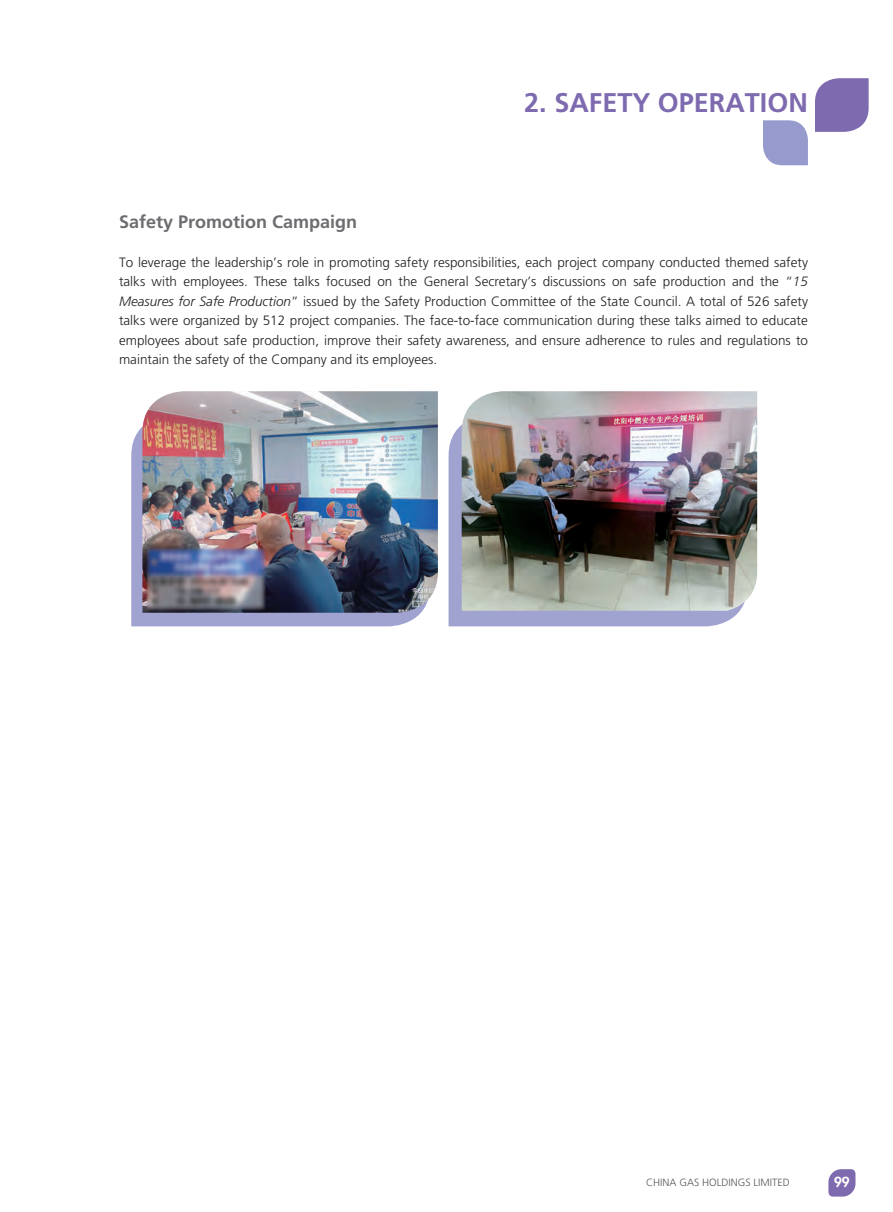
<style>
.page{position:relative;width:893px;height:1212px;background:#fff}
.page>*{position:absolute;margin:0;border:0;box-sizing:border-box;transform-origin:0 0}
.t1{font:700 27px "Frutiger LT Std";color:#7e6aaf}
._02_H2{font:700 18px "Frutiger LT Std";color:#6c6d70}
._00_Body_Text{font:300 13.5px/19.5px "Frutiger LT Std";color:#231f20;text-align:justify}
.t2{font:800 13.5px "Futura Std";color:#fff}
.t3{font:300 10.5px "Frutiger LT Std";color:#57585a}
.s1{font-style:italic}
</style>
<div class="page">
<svg style="left:815px;top:78px;width:54px;height:54px"></svg>
<svg style="left:763px;top:120px;width:45px;height:45px"></svg>
<svg style="left:828px;top:1169px;width:27px;height:27px"></svg>
<svg style="left:131px;top:427px;width:290px;height:199px;fill:#a0a2d0"></svg>
<div style="left:449px;top:425px;width:291px;height:201px;background:#a0a2d0"></div>
<img style="left:462px;top:391px;width:295px;height:220px">
<img style="left:142px;top:391px;width:296px;height:222px">
<h1 class="t1" style="left:524px;top:87px;width:285px">2. SAFETY OPERATION</h1>
<p class="_02_H2" style="left:119px;top:211px;width:240px">Safety Promotion Campaign</p>
<p class="_00_Body_Text" style="left:119px;top:252px;width:690px">To leverage the leadership’s role in promoting safety responsibilities, each project company conducted themed safety talks with employees. These talks focused on the General Secretary’s discussions on safe production and the “<span class="s1">15<br>Measures for Safe Production</span>” issued by the Safety Production Committee of the State Council. A total of 526 safety talks were organized by 512 project companies. The face-to-face communication during these talks aimed to educate employees about safe production, improve their safety awareness, and ensure adherence to rules and regulations to maintain the safety of the Company and its employees.</p>
<p class="t3" style="left:646px;top:1177px;width:145px">CHINA GAS HOLDINGS LIMITED</p>
<p class="t2" style="left:834px;top:1174px;width:17px">99</p>
</div>
